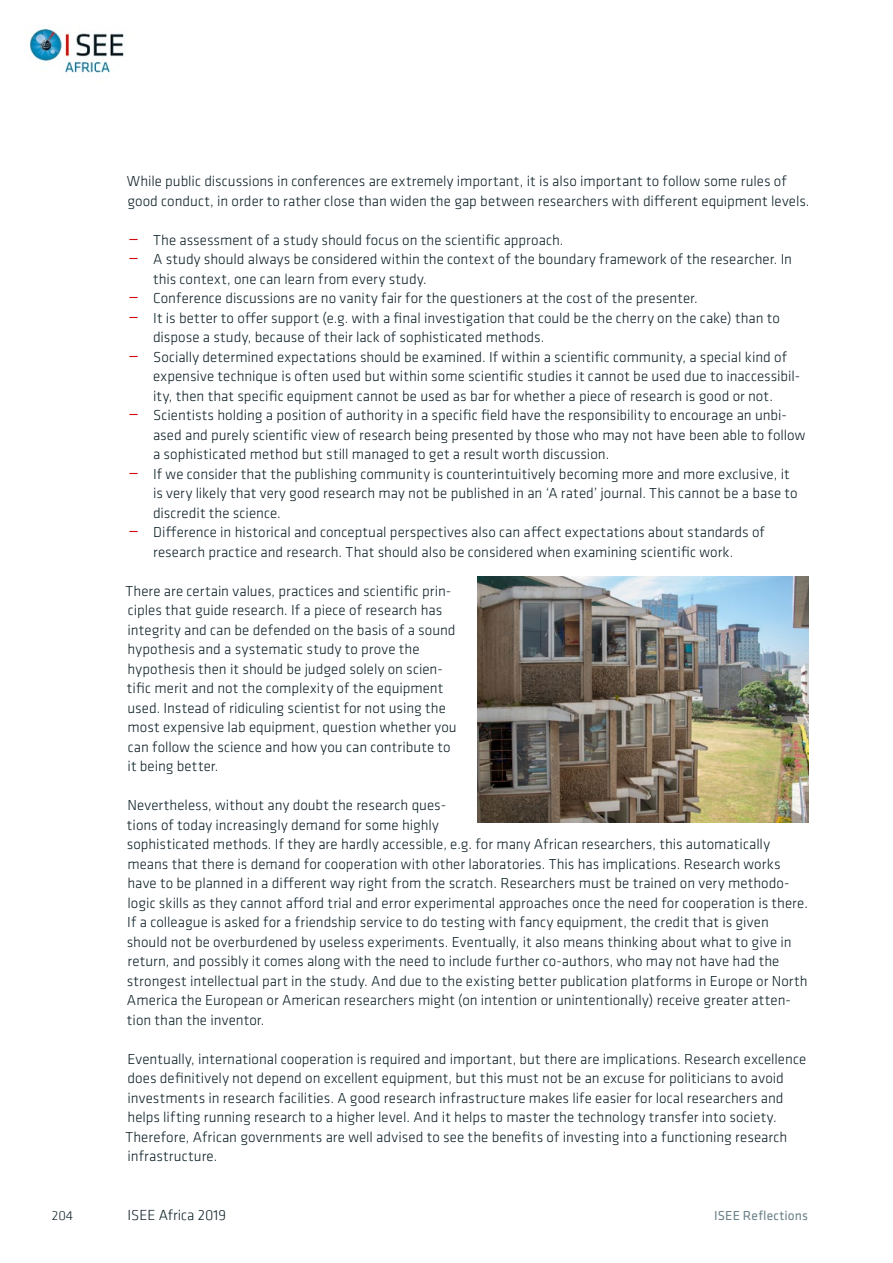
<style>
.page{position:relative;width:893px;height:1263px;background:#fff}
.page>*{position:absolute;margin:0;border:0;box-sizing:border-box;transform-origin:0 0}
.t1{font:300 15px/19.5px "Klavika";letter-spacing:.005em;color:#0c1f26}
.t2{font:300 15px "BAM Klavika";color:#0c1f26}
.t3{font:13.5px "Klavika";letter-spacing:.01em;color:#6d818a}
.t4{font:300 13.5px "BAM Klavika";color:#0c1f26}
.s1{font-size:22.5px;color:#d40a11}
</style>
<div class="page">
<img style="left:29px;top:29px;width:95px;height:44px">
<img style="left:478px;top:576px;width:331px;height:246px">
<p class="t1" style="left:127px;top:171px;width:684px">While public discussions in conferences are extremely important, it is also important to follow some rules of good conduct, in order to rather close than widen the gap between researchers with different equipment levels.</p>
<p class="t1" style="left:128px;top:230px;width:438px"><span class="s1">−</span> The assessment of a study should focus on the scientific approach.</p>
<p class="t1" style="left:128px;top:249px;width:666px"><span class="s1">−</span> A study should always be considered within the context of the boundary framework of the researcher. In</p>
<p class="t1" style="left:153px;top:269px;width:275px">this context, one can learn from every study.</p>
<p class="t1" style="left:128px;top:288px;width:572px"><span class="s1">−</span> Conference discussions are no vanity fair for the questioners at the cost of the presenter.</p>
<p class="t1" style="left:128px;top:308px;width:654px"><span class="s1">−</span> It is better to offer support (e.g. with a final investigation that could be the cherry on the cake) than to</p>
<p class="t1" style="left:153px;top:327px;width:393px">dispose a study, because of their lack of sophisticated methods.</p>
<p class="t1" style="left:128px;top:347px;width:661px"><span class="s1">−</span> Socially determined expectations should be examined. If within a scientific community, a special kind of</p>
<p class="t1" style="left:153px;top:366px;width:649px">expensive technique is often used but within some scientific studies it cannot be used due to inaccessibil-</p>
<p class="t1" style="left:153px;top:386px;width:621px">ity, then that specific equipment cannot be used as bar for whether a piece of research is good or not.</p>
<p class="t1" style="left:128px;top:405px;width:661px"><span class="s1">−</span> Scientists holding a position of authority in a specific field have the responsibility to encourage an unbi-</p>
<p class="t1" style="left:153px;top:425px;width:654px">ased and purely scientific view of research being presented by those who may not have been able to follow</p>
<p class="t1" style="left:153px;top:444px;width:458px">a sophisticated method but still managed to get a result worth discussion.</p>
<p class="t1" style="left:128px;top:464px;width:664px"><span class="s1">−</span> If we consider that the publishing community is counterintuitively becoming more and more exclusive, it</p>
<p class="t1" style="left:153px;top:483px;width:646px">is very likely that very good research may not be published in an ‘A rated’ journal. This cannot be a base to</p>
<p class="t1" style="left:153px;top:503px;width:129px">discredit the science.</p>
<p class="t1" style="left:128px;top:522px;width:639px"><span class="s1">−</span> Difference in historical and conceptual perspectives also can affect expectations about standards of</p>
<p class="t1" style="left:153px;top:542px;width:582px">research practice and research. That should also be considered when examining scientific work.</p>
<p class="t1" style="left:125px;top:581px;width:333px">There are certain values, practices and scientific prin&shy;ciples that guide research. If a piece of research has integrity and can be defended on the basis of a sound hypothesis and a systematic study to prove the hypothesis then it should be judged solely on scien&shy;tific merit and not the complexity of the equipment used. Instead of ridiculing scientist for not using the most expensive lab equipment, question whether you can follow the science and how you can contribute to it being better.</p>
<p class="t1" style="left:127px;top:795px;width:683px">Nevertheless, without any doubt the research ques-<br>tions of today increasingly demand for some highly<br>sophisticated methods. If they are hardly accessible, e.g. for many African researchers, this automatically means that there is demand for cooperation with other laboratories. This has implications. Research works have to be planned in a different way right from the scratch. Researchers must be trained on very methodo&shy;logic skills as they cannot afford trial and error experimental approaches once the need for cooperation is there.<br>If a colleague is asked for a friendship service to do testing with fancy equipment, the credit that is given should not be overburdened by useless experiments. Eventually, it also means thinking about what to give in return, and possibly it comes along with the need to include further co-authors, who may not have had the strongest intellectual part in the study. And due to the existing better publication platforms in Europe or North America the European or American researchers might (on intention or unintentionally) receive greater atten&shy;tion than the inventor.</p>
<p class="t1" style="left:125px;top:1049px;width:682px">Eventually, international cooperation is required and important, but there are implications. Research excellence does definitively not depend on excellent equipment, but this must not be an excuse for politicians to avoid investments in research facilities. A good research infrastructure makes life easier for local researchers and helps lifting running research to a higher level. And it helps to master the technology transfer into society.<br>Therefore, African governments are well advised to see the benefits of investing into a functioning research infrastructure.</p>
<p class="t4" style="left:52px;top:1207px;width:23px">204</p>
<p class="t2" style="left:128px;top:1206px;width:100px">ISEE Africa 2019</p>
<p class="t3" style="left:714px;top:1207px;width:95px">ISEE Reflections</p>
</div>
